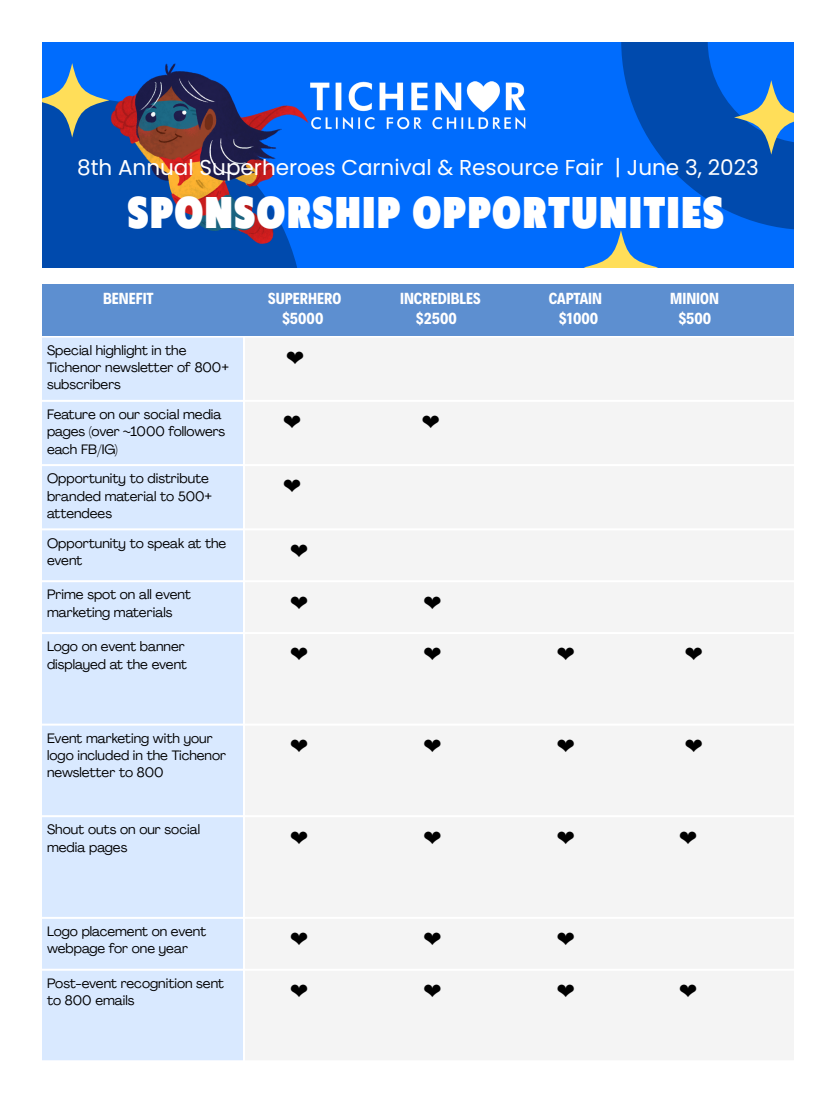
<style>
.page{position:relative;width:836px;height:1103px;background:#fff}
.page>*{position:absolute;margin:0;border:0;box-sizing:border-box;transform-origin:0 0}
.t1{font:900 41.55px "Klein Condensed";letter-spacing:.045em;color:#fff}
.t2{font:22.2px "DejaVu Sans";color:#000}
.t3{font:21.6px "Poppins";color:#fff}
.t4{font:700 16.2px "Decalotype";color:#fff}
.t5{font:13.5px/17.2px "Agrandir";color:#000}
</style>
<div class="page">
<div style="left:42px;top:42px;width:751px;height:225px;background:#006cfd"></div>
<div style="left:42px;top:98px;width:262px;height:170px;background:#004aad"></div>
<svg style="left:583px;top:42px;width:210px;height:226px"></svg>
<svg style="left:42px;top:63px;width:67px;height:74px"></svg>
<img style="left:310px;top:81px;width:216px;height:49px">
<img style="left:111px;top:63px;width:198px;height:180px">
<div style="left:42px;top:284px;width:751px;height:51px;background:#5d8fd0"></div>
<div style="left:42px;top:338px;width:201px;height:722px;background:#d9e9ff"></div>
<div style="left:245px;top:338px;width:548px;height:722px;background:#f4f4f4"></div>
<p class="t3" style="left:77px;top:152px;width:683px">8th Annual Superheroes Carnival &amp; Resource Fair | June 3, 2023</p>
<p class="t1" style="left:128px;top:191px;width:597px">SPONSORSHIP OPPORTUNITIES</p>
<p class="t4" style="left:103px;top:288px;width:52px">BENEFIT</p>
<p class="t4" style="left:268px;top:288px;width:74px">SUPERHERO</p>
<p class="t4" style="left:400px;top:288px;width:82px">INCREDIBLES</p>
<p class="t4" style="left:548px;top:288px;width:55px">CAPTAIN</p>
<p class="t4" style="left:670px;top:288px;width:50px">MINION</p>
<p class="t4" style="left:282px;top:307px;width:42px">$5000</p>
<p class="t4" style="left:416px;top:307px;width:42px">$2500</p>
<p class="t4" style="left:559px;top:307px;width:41px">$1000</p>
<p class="t4" style="left:678px;top:307px;width:34px">$500</p>
<p class="t5" style="left:47px;top:343px;width:183px">Special highlight in the<br>Tichenor newsletter of 800+ subscribers</p>
<p class="t2" style="left:286px;top:345px;width:10px">❤️</p>
<p class="t5" style="left:47px;top:407px;width:180px">Feature on our social media pages (over ~1000 followers each FB/IG)</p>
<p class="t2" style="left:283px;top:410px;width:10px">❤️</p>
<p class="t2" style="left:421px;top:410px;width:10px">❤️</p>
<p class="t5" style="left:47px;top:471px;width:167px">Opportunity to distribute branded material to 500+ attendees</p>
<p class="t2" style="left:283px;top:474px;width:10px">❤️</p>
<p class="t5" style="left:47px;top:535px;width:181px">Opportunity to speak at the event</p>
<p class="t2" style="left:290px;top:538px;width:10px">❤️</p>
<p class="t5" style="left:47px;top:587px;width:145px">Prime spot on all event marketing materials</p>
<p class="t2" style="left:290px;top:590px;width:10px">❤️</p>
<p class="t2" style="left:423px;top:590px;width:10px">❤️</p>
<p class="t5" style="left:47px;top:639px;width:141px">Logo on event banner displayed at the event</p>
<p class="t2" style="left:290px;top:642px;width:10px">❤️</p>
<p class="t2" style="left:423px;top:642px;width:10px">❤️</p>
<p class="t2" style="left:556px;top:642px;width:10px">❤️</p>
<p class="t2" style="left:684px;top:642px;width:10px">❤️</p>
<p class="t5" style="left:47px;top:731px;width:181px">Event marketing with your logo included in the Tichenor newsletter to 800</p>
<p class="t2" style="left:290px;top:733px;width:10px">❤️</p>
<p class="t2" style="left:423px;top:733px;width:10px">❤️</p>
<p class="t2" style="left:556px;top:733px;width:10px">❤️</p>
<p class="t2" style="left:684px;top:733px;width:10px">❤️</p>
<p class="t5" style="left:47px;top:822px;width:155px">Shout outs on our social media pages</p>
<p class="t2" style="left:290px;top:825px;width:10px">❤️</p>
<p class="t2" style="left:423px;top:825px;width:10px">❤️</p>
<p class="t2" style="left:556px;top:825px;width:10px">❤️</p>
<p class="t2" style="left:679px;top:825px;width:10px">❤️</p>
<p class="t5" style="left:47px;top:924px;width:161px">Logo placement on event webpage for one year</p>
<p class="t2" style="left:290px;top:926px;width:10px">❤️</p>
<p class="t2" style="left:423px;top:926px;width:10px">❤️</p>
<p class="t2" style="left:556px;top:926px;width:10px">❤️</p>
<p class="t5" style="left:47px;top:976px;width:178px">Post-event recognition sent to 800 emails</p>
<p class="t2" style="left:290px;top:978px;width:10px">❤️</p>
<p class="t2" style="left:423px;top:978px;width:10px">❤️</p>
<p class="t2" style="left:556px;top:978px;width:10px">❤️</p>
<p class="t2" style="left:679px;top:978px;width:10px">❤️</p>
</div>
